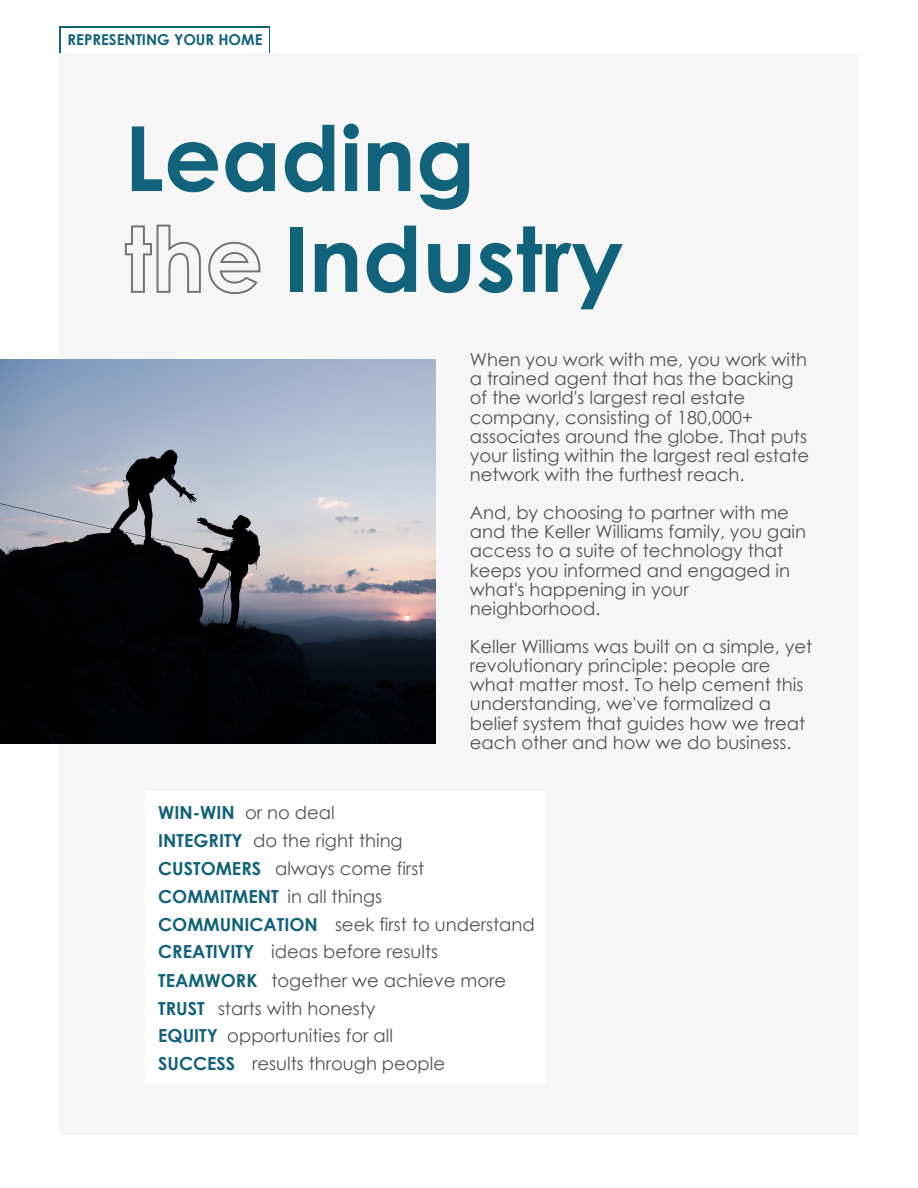
<style>
.page{position:relative;width:918px;height:1188px;background:#fff}
.page>*{position:absolute;margin:0;border:0;box-sizing:border-box;transform-origin:0 0}
.t1{font:700 90px/100.8px "Century Gothic";color:#11627b}
.t2{font:18px/19.2px "Century Gothic";color:#545454}
.t3{font:700 18px/27.9px "Century Gothic";color:#11627b}
.t4{font:700 15px "Century Gothic";color:#11627b}
.s1{color:rgb(0 0 0/0)}
</style>
<div class="page">
<div style="left:59px;top:26px;width:211px;height:28px;background:#11627b"></div>
<div style="left:61px;top:28px;width:208px;height:35px;background:#fff"></div>
<div style="left:59px;top:53px;width:799px;height:1082px;background:#f6f6f6"></div>
<img style="left:0;top:359px;width:435px;height:385px">
<svg style="left:124px;top:224px;width:137px;height:70px"></svg>
<div style="left:146px;top:791px;width:400px;height:293px;background:#fff"></div>
<p class="t4" style="left:68px;top:30px;width:196px">REPRESENTING YOUR HOME</p>
<h1 class="t1" style="left:124px;top:105px;width:501px">Leading <span class="s1">the</span> Industry</h1>
<p class="t2" style="left:470px;top:350px;width:341px">When you work with me, you work with a trained agent that has the backing of the world's largest real estate company, consisting of 180,000+ associates around the globe. That puts your listing within the largest real estate network with the furthest reach.</p>
<p class="t2" style="left:470px;top:503px;width:338px">And, by choosing to partner with me and the Keller Williams family, you gain access to a suite of technology that keeps you informed and engaged in what's happening in your neighborhood.</p>
<p class="t2" style="left:470px;top:636px;width:344px">Keller Williams was built on a simple, yet revolutionary principle: people are what matter most. To help cement this understanding, we've formalized a belief system that guides how we treat each other and how we do business.</p>
<p class="t2" style="left:245px;top:803px;width:91px">or no deal</p>
<p class="t2" style="left:253px;top:831px;width:151px">do the right thing</p>
<p class="t2" style="left:275px;top:859px;width:151px">always come first</p>
<p class="t2" style="left:288px;top:886px;width:96px">in all things</p>
<p class="t2" style="left:335px;top:914px;width:201px">seek first to understand</p>
<p class="t2" style="left:271px;top:941px;width:168px">ideas before results</p>
<p class="t2" style="left:271px;top:970px;width:236px">together we achieve more</p>
<p class="t2" style="left:218px;top:998px;width:159px">starts with honesty</p>
<p class="t2" style="left:227px;top:1026px;width:167px">opportunities for all</p>
<p class="t2" style="left:252px;top:1053px;width:195px">results through people</p>
<p class="t3" style="left:158px;top:798px;width:161px">WIN-WIN<br>INTEGRITY<br>CUSTOMERS<br>COMMITMENT<br>COMMUNICATION<br>CREATIVITY<br>TEAMWORK<br>TRUST<br>EQUITY<br>SUCCESS</p>
</div>
